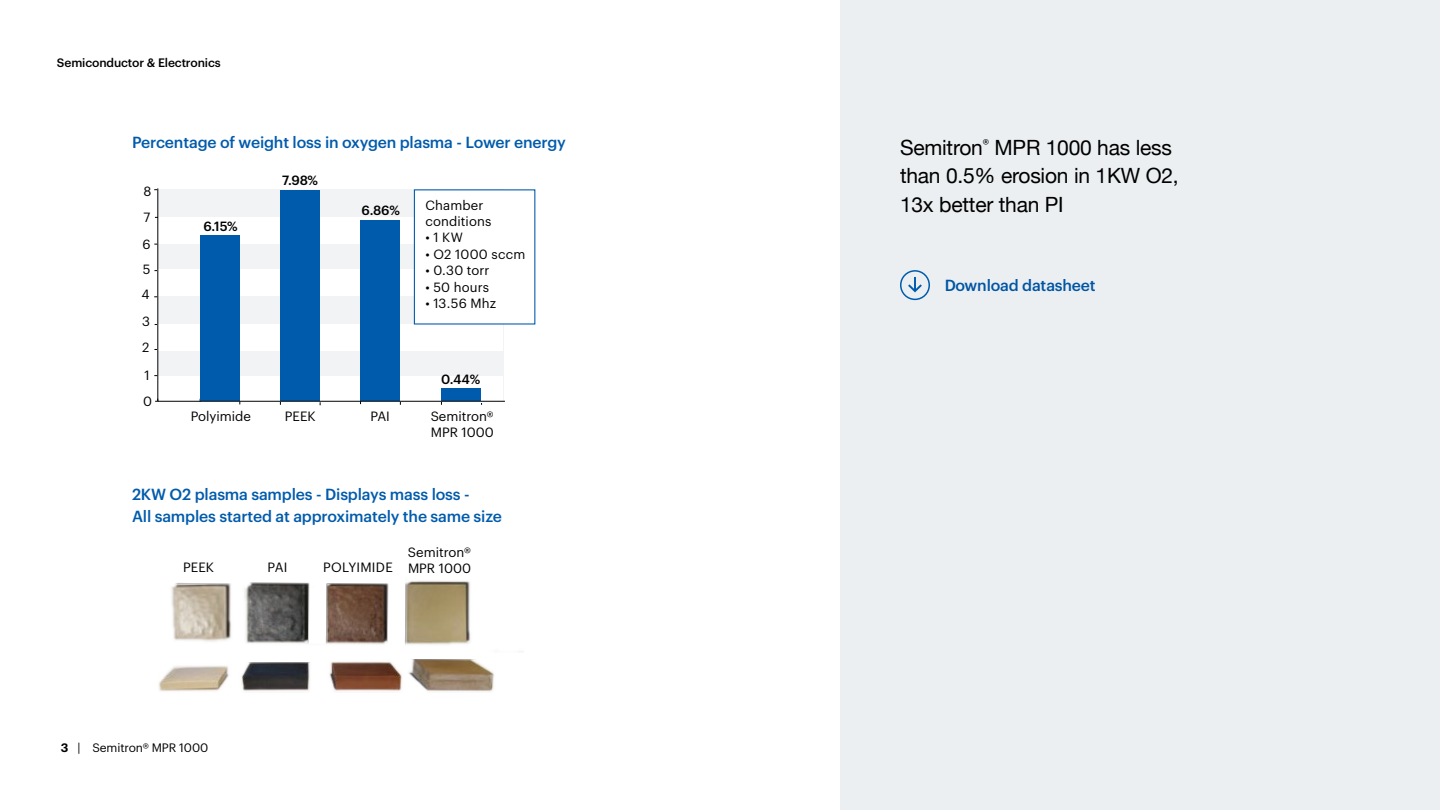
<style>
.page{position:relative;width:1440px;height:810px;background:#fff}
.page>*{position:absolute;margin:0;border:0;box-sizing:border-box;transform-origin:0 0}
.t1{font:21px/28.5px "Helvetica Neue";letter-spacing:-.01em;color:#000}
.t2{font:500 15.75px/22.5px "Graphik";letter-spacing:-.01em;color:#005bac}
.t3{font:13.2px/15.9px "Graphik";color:#000}
.t4{font:13.2px "Graphik";letter-spacing:.02em;color:#000}
.t5{font:13.05px/26.4px "Graphik";letter-spacing:.015em;color:#000}
.t6{font:500 13.05px "Graphik";letter-spacing:-.005em;color:#000}
.t7{font:500 12px "Graphik";letter-spacing:-.01em;color:#000}
.t8{font:12px "Graphik";letter-spacing:-.01em;color:#000}
.s1{font-weight:600}
</style>
<div class="page">
<div style="left:840px;top:0;width:600px;height:810px;background:#ebeff2"></div>
<img style="left:171px;top:581px;width:300px;height:64px">
<img style="left:158px;top:659px;width:336px;height:33px">
<div style="left:900px;top:270px;width:30px;height:30px;border:2px solid #005bac;border-radius:50%"></div>
<svg style="left:908px;top:277px;width:14px;height:16px"></svg>
<svg style="left:157px;top:188px;width:348px;height:214px"></svg>
<div style="left:414px;top:189px;width:121px;height:136px;background:#fff"></div>
<p class="t7" style="left:57px;top:54px;width:165px">Semiconductor &amp; Electronics</p>
<p class="t2" style="left:132px;top:129px;width:435px">Percentage of weight loss in oxygen plasma - Lower energy</p>
<p class="t5" style="left:143px;top:177px;width:9px">8<br>7</p>
<p class="t5" style="left:142px;top:230px;width:10px">6</p>
<p class="t5" style="left:143px;top:255px;width:9px">5</p>
<p class="t5" style="left:142px;top:280px;width:10px">4</p>
<p class="t5" style="left:142px;top:307px;width:9px">3</p>
<p class="t5" style="left:142px;top:333px;width:9px">2</p>
<p class="t5" style="left:145px;top:361px;width:7px">1</p>
<p class="t5" style="left:143px;top:387px;width:10px">0</p>
<p class="t6" style="left:203px;top:216px;width:36px">6.15%</p>
<p class="t3" style="left:191px;top:407px;width:62px">Polyimide</p>
<p class="t6" style="left:282px;top:170px;width:37px">7.98%</p>
<p class="t6" style="left:362px;top:201px;width:40px">6.86%</p>
<p class="t5" style="left:425px;top:197px;width:68px;line-height:15.8px">Chamber conditions</p>
<p class="t5" style="left:425px;top:223px;width:39px">• 1 KW</p>
<p class="t5" style="left:425px;top:240px;width:101px">• O2 1000 sccm</p>
<p class="t5" style="left:425px;top:256px;width:66px">• 0.30 torr</p>
<p class="t5" style="left:425px;top:273px;width:65px">• 50 hours</p>
<p class="t5" style="left:425px;top:289px;width:72px">• 13.56 Mhz</p>
<p class="t6" style="left:441px;top:369px;width:40px">0.44%</p>
<p class="t3" style="left:285px;top:407px;width:32px">PEEK</p>
<p class="t3" style="left:370px;top:407px;width:21px">PAI</p>
<p class="t3" style="left:431px;top:407px;width:65px">Semitron®<br>MPR 1000</p>
<p class="t2" style="left:132px;top:481px;width:372px">2KW O2 plasma samples - Displays mass loss -<br>All samples started at approximately the same size</p>
<p class="t3" style="left:183px;top:558px;width:33px">PEEK</p>
<p class="t3" style="left:268px;top:558px;width:21px">PAI</p>
<p class="t4" style="left:323px;top:557px;width:71px">POLYIMIDE</p>
<p class="t3" style="left:408px;top:543px;width:65px">Semitron®<br>MPR 1000</p>
<p class="t8" style="left:61px;top:739px;width:149px"><span class="s1">3</span> | Semitron® MPR 1000</p>
<h1 class="t1" style="left:900px;top:134px;width:280px">Semitron<sup>®</sup> MPR 1000 has less than 0.5% erosion in 1KW O2,<br>13x better than PI</h1>
<p class="t2" style="left:944px;top:273px;width:153px">Download datasheet</p>
</div>
